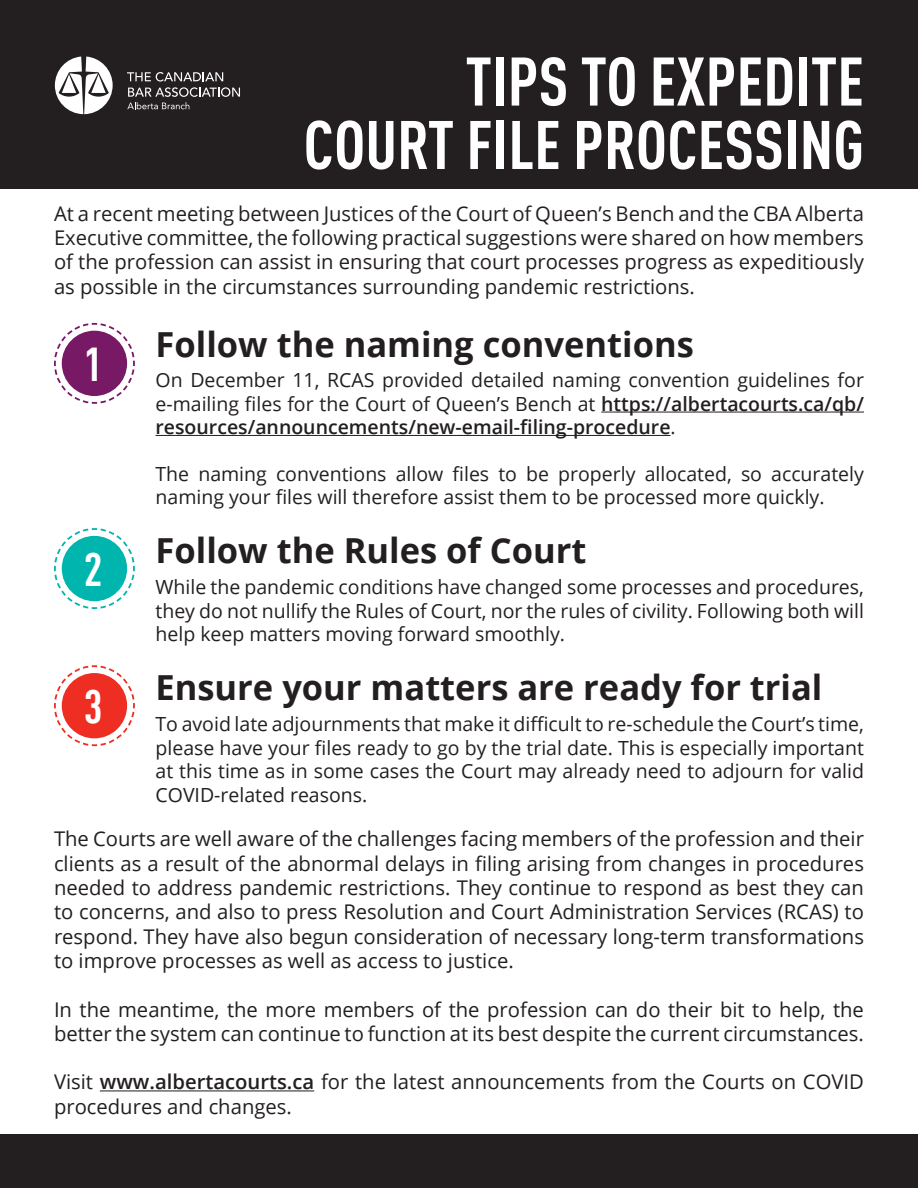
<style>
.page{position:relative;width:918px;height:1188px;background:#fff}
.page>*{position:absolute;margin:0;border:0;box-sizing:border-box;transform-origin:0 0}
.t1{font:700 condensed 67.5px/63.4px "DIN Offc";color:#fff;text-align:right}
.t2{font:700 condensed 46.5px "DIN Offc";color:#fff}
.t3{font:700 34.5px "Open Sans";color:#231f20}
.t4{font:20.25px/24.3px "Open Sans";color:#231f20;text-align:justify}
.t5{font:19.5px/23.4px "Open Sans";color:#231f20;text-align:justify}
.s1{font-weight:600}
</style>
<div class="page">
<div style="left:0;top:0;width:918px;height:189px;background:#231f20"></div>
<svg style="left:55px;top:57px;width:58px;height:57px"></svg>
<svg style="left:127px;top:72px;width:113px;height:37px"></svg>
<svg style="left:54px;top:322px;width:81px;height:82px"></svg>
<hr style="left:601px;top:412px;width:263px;height:1px;background:#231f20">
<hr style="left:156px;top:435px;width:515px;height:1px;background:#231f20">
<svg style="left:54px;top:528px;width:81px;height:81px"></svg>
<svg style="left:54px;top:665px;width:81px;height:82px"></svg>
<div style="left:0;top:1134px;width:918px;height:54px;background:#231f20"></div>
<hr style="left:100px;top:1090px;width:214px;height:1px;background:#231f20">
<h1 class="t1" style="left:304px;top:48px;width:562px">TIPS TO EXPEDITE<br>COURT FILE PROCESSING</h1>
<p class="t4" style="left:54px;top:201px;width:812px">At a recent meeting between Justices of the Court of Queen’s Bench and the CBA Alberta Executive committee, the following practical suggestions were shared on how members of the profession can assist in ensuring that court processes progress as expeditiously as possible in the circumstances surrounding pandemic restrictions.</p>
<h2 class="t2" style="left:84px;top:336px;width:20px">1</h2>
<h2 class="t2" style="left:84px;top:542px;width:20px">2</h2>
<h3 class="t3" style="left:156px;top:320px;width:540px">Follow the naming conventions</h3>
<p class="t5" style="left:156px;top:368px;width:710px">On December 11, RCAS provided detailed naming convention guidelines for e-mailing files for the Court of Queen’s Bench at <span class="s1">https://albertacourts.ca/qb/ resources/announcements/new-email-filing-procedure</span>.</p>
<p class="t5" style="left:156px;top:462px;width:710px">The naming conventions allow files to be properly allocated, so accurately naming your files will therefore assist them to be processed more quickly.</p>
<h3 class="t3" style="left:156px;top:526px;width:432px">Follow the Rules of Court</h3>
<p class="t5" style="left:156px;top:575px;width:710px">While the pandemic conditions have changed some processes and procedures, they do not nullify the Rules of Court, nor the rules of civility. Following both will help keep matters moving forward smoothly.</p>
<h3 class="t3" style="left:156px;top:664px;width:668px">Ensure your matters are ready for trial</h3>
<p class="t5" style="left:156px;top:712px;width:710px">To avoid late adjournments that make it difficult to re-schedule the Court’s time, please have your files ready to go by the trial date. This is especially important at this time as in some cases the Court may already need to adjourn for valid COVID-related reasons.</p>
<p class="t4" style="left:54px;top:826px;width:812px">The Courts are well aware of the challenges facing members of the profession and their clients as a result of the abnormal delays in filing arising from changes in procedures needed to address pandemic restrictions. They continue to respond as best they can to concerns, and also to press Resolution and Court Administration Services (RCAS) to respond. They have also begun consideration of necessary long-term transformations to improve processes as well as access to justice.</p>
<p class="t4" style="left:54px;top:996px;width:812px">In the meantime, the more members of the profession can do their bit to help, the better the system can continue to function at its best despite the current circumstances.</p>
<p class="t4" style="left:54px;top:1069px;width:811px">Visit <span class="s1">www.albertacourts.ca</span> for the latest announcements from the Courts on COVID procedures and changes.</p>
<h2 class="t2" style="left:84px;top:679px;width:20px">3</h2>
</div>
